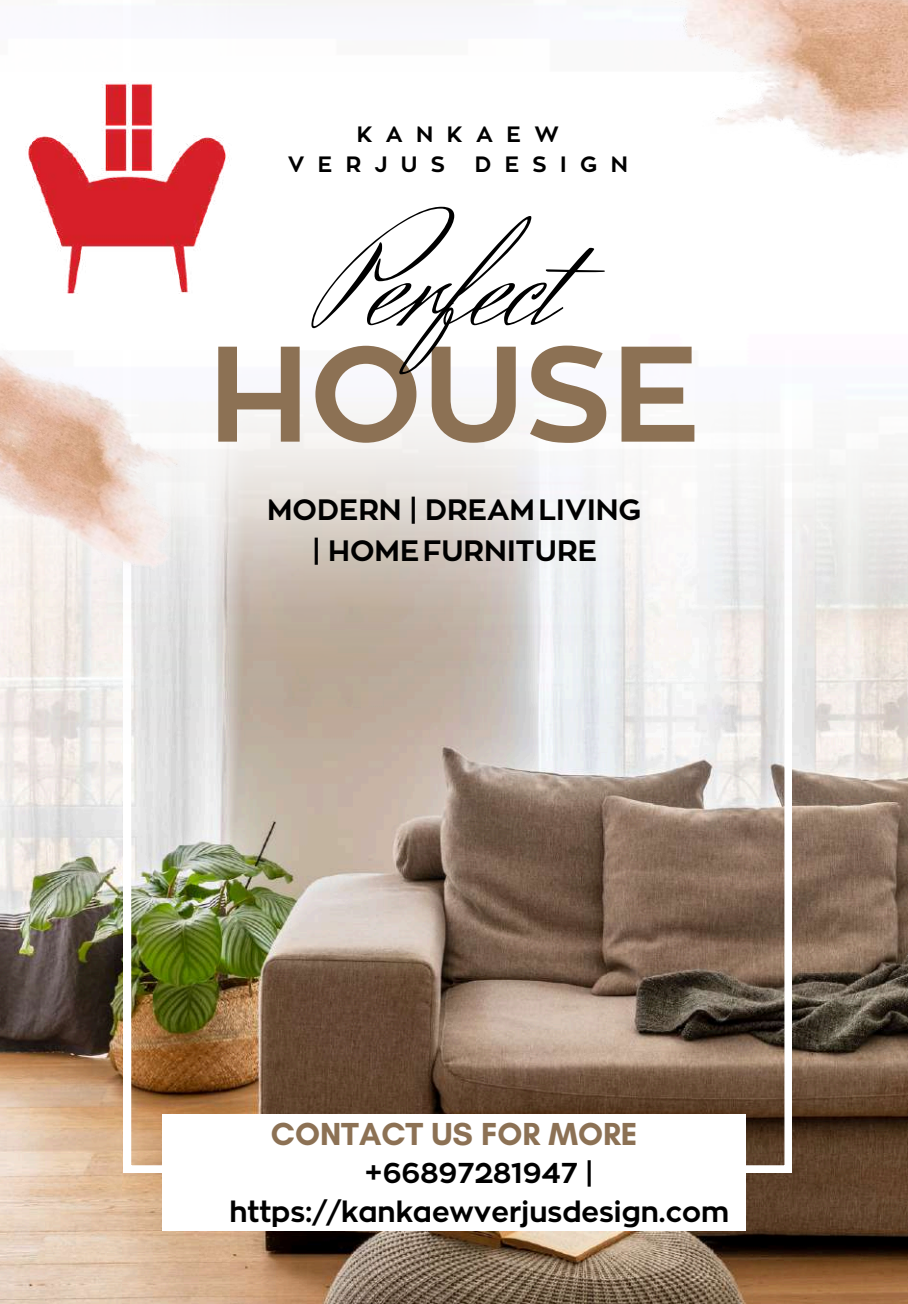
<style>
.page{position:relative;width:908px;height:1304px;background:#fff}
.page>*{position:absolute;margin:0;border:0;box-sizing:border-box;transform-origin:0 0}
.t1{font:153.8px "Herr Von Muellerhoff";color:#000}
.t2{font:134.6px "RTL Corporative Bold";color:#8c7154}
.t3{font:700 32.4px "Glacial Indifference";color:#8c7154}
.t4{font:29.2px/40.8px "RTL Corporative Bold";color:#000;text-align:center}
.t5{font:28.4px/39px "RTL Corporative Bold";color:#000;text-align:center}
.t6{font:22px/30.6px "RTL Corporative Bold";letter-spacing:.61em;color:#000}
</style>
<div class="page">
<img style="left:0;top:748px;width:907px;height:555px">
<img style="left:124px;top:748px;width:667px;height:424px">
<img style="left:0;top:0;width:907px;height:748px">
<div style="left:162px;top:1114px;width:584px;height:117px;background:#fff"></div>
<img style="left:656px;top:0;width:251px;height:167px">
<img style="left:0;top:304px;width:229px;height:283px">
<img style="left:9px;top:82px;width:241px;height:211px">
<p class="t6" style="left:288px;top:117px;width:273px;text-indent:69px">KANKAEW<br>VERJUS</p>
<p class="t6" style="left:474px;top:148px;width:155px">DESIGN</p>
<h1 class="t1" style="left:311px;top:183px;width:262px">Perfect</h1>
<h2 class="t2" style="left:208px;top:304px;width:493px">HOUSE</h2>
<p class="t4" style="left:267px;top:487px;width:375px">MODERN | DREAMLIVING | HOMEFURNITURE</p>
<p class="t3" style="left:271px;top:1114px;width:368px">CONTACT US FOR MORE</p>
<p class="t5" style="left:229px;top:1151px;width:501px">+66897281947 | https://kankaewverjusdesign.com</p>
</div>
